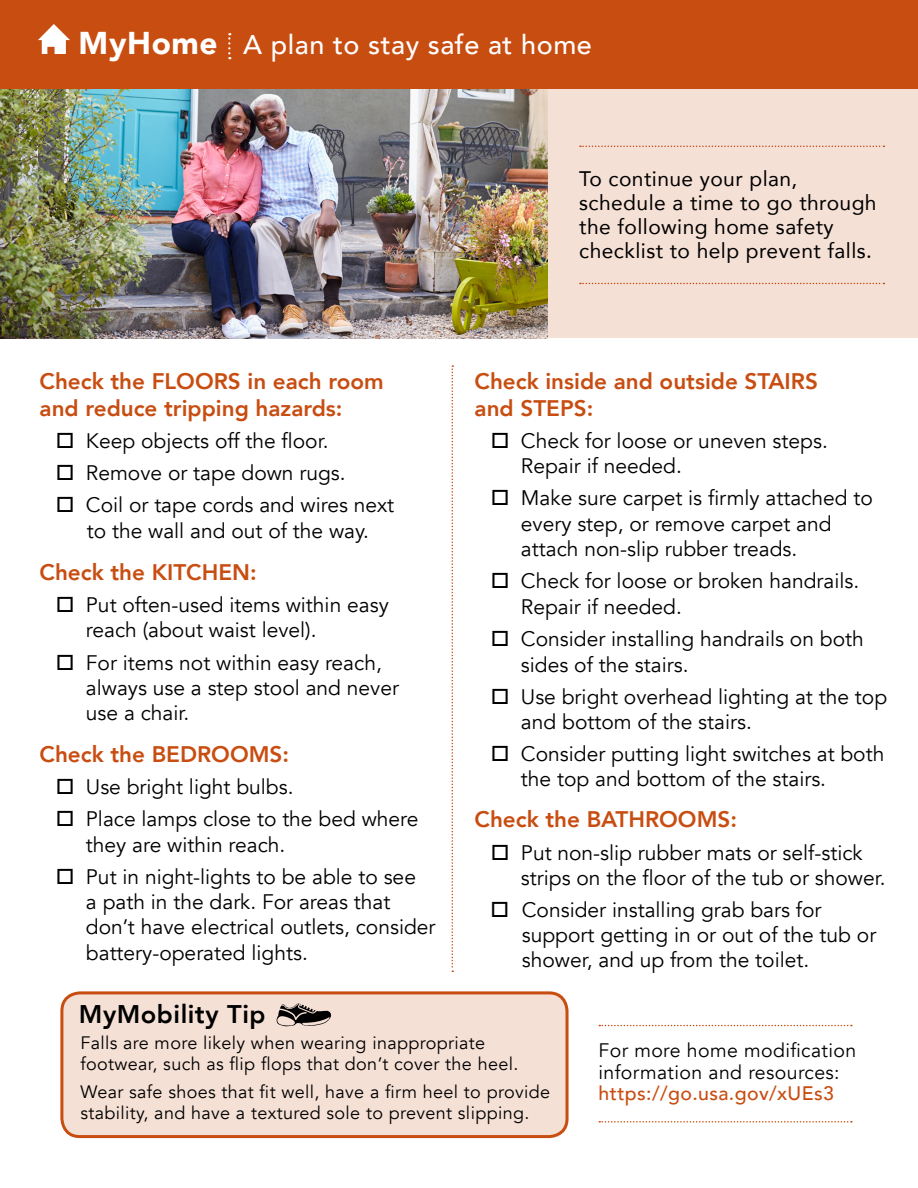
<style>
.page{position:relative;width:918px;height:1188px;background:#fff}
.page>*{position:absolute;margin:0;border:0;box-sizing:border-box;transform-origin:0 0}
.t1{font:900 31.5px "Avenir";letter-spacing:.02em;color:#fff}
.t2{font:500 27px "Avenir";letter-spacing:.02em;color:#fff}
.t3{font:800 25.5px "Avenir";letter-spacing:.02em;color:#000}
.t4{font:800 22.5px/27px "Avenir";color:#c84d11}
.t5{font:21px/25.2px "Avenir";color:#000}
.t6{font:21px/24px "Avenir";letter-spacing:.02em;color:#000}
.t7{font:19.5px "Avenir";letter-spacing:.02em;color:#000}
.t8{font:500 19.5px "Avenir";letter-spacing:.02em;color:#c84d11}
.t9{font:18px/21px "Avenir";letter-spacing:.02em;color:#000}
</style>
<div class="page">
<div style="left:61px;top:991px;width:508px;height:147px;background:#f5e0d6;border-radius:18px"></div>
<div style="left:60px;top:991px;width:508px;height:147px;border:3px solid #c84d11;border-radius:18px"></div>
<div style="left:547px;top:89px;width:371px;height:249px;background:#f5e0d6"></div>
<img style="left:0;top:89px;width:547px;height:249px">
<div style="left:0;top:0;width:918px;height:89px;background:#c84d11"></div>
<svg style="left:38px;top:24px;width:32px;height:30px"></svg>
<svg style="left:452px;top:365px;width:1px;height:607px"></svg>
<svg style="left:276px;top:1003px;width:55px;height:23px"></svg>
<svg style="left:228px;top:33px;width:2px;height:26px"></svg>
<svg style="left:580px;top:283px;width:304px;height:1px"></svg>
<svg style="left:580px;top:146px;width:304px;height:1px"></svg>
<svg style="left:599px;top:1025px;width:253px;height:1px"></svg>
<svg style="left:599px;top:1121px;width:253px;height:2px"></svg>
<p class="t1" style="left:79px;top:16px;width:141px">MyHome</p>
<p class="t2" style="left:243px;top:21px;width:350px">A plan to stay safe at home</p>
<p class="t6" style="left:579px;top:166px;width:299px">To continue your plan, schedule a time to go through the following home safety checklist to help prevent falls.</p>
<p class="t4" style="left:40px;top:367px;width:346px">Check the FLOORS in each room and reduce tripping hazards:</p>
<p class="t5" style="left:56px;top:428px;width:274px">□ Keep objects off the floor.</p>
<p class="t5" style="left:56px;top:461px;width:291px">□ Remove or tape down rugs.</p>
<p class="t5" style="left:56px;top:493px;width:340px;text-align:center">□ Coil or tape cords and wires next to the wall and out of the way.</p>
<p class="t4" style="left:40px;top:559px;width:219px">Check the KITCHEN:</p>
<p class="t5" style="left:86px;top:593px;width:304px;text-indent:-30px">□ Put often-used items within easy reach (about waist level).</p>
<p class="t5" style="left:86px;top:650px;width:315px;text-indent:-30px">□ For items not within easy reach, always use a step stool and never use a chair.</p>
<p class="t4" style="left:40px;top:741px;width:251px">Check the BEDROOMS:</p>
<p class="t5" style="left:56px;top:775px;width:239px">□ Use bright light bulbs.</p>
<p class="t5" style="left:86px;top:807px;width:334px;text-indent:-30px">□ Place lamps close to the bed where they are within reach.</p>
<p class="t5" style="left:86px;top:864px;width:351px;text-indent:-30px">□ Put in night-lights to be able to see<br>a path in the dark. For areas that don’t have electrical outlets, consider battery-operated lights.</p>
<p class="t4" style="left:475px;top:367px;width:345px">Check inside and outside STAIRS and STEPS:</p>
<p class="t5" style="left:521px;top:428px;width:308px;text-indent:-30px">□ Check for loose or uneven steps.<br>Repair if needed.</p>
<p class="t5" style="left:521px;top:486px;width:353px;text-indent:-30px">□ Make sure carpet is firmly attached to every step, or remove carpet and attach non-slip rubber treads.</p>
<p class="t5" style="left:521px;top:569px;width:340px;text-indent:-30px">□ Check for loose or broken handrails.<br>Repair if needed.</p>
<p class="t5" style="left:521px;top:626px;width:344px;text-indent:-30px">□ Consider installing handrails on both sides of the stairs.</p>
<p class="t5" style="left:521px;top:684px;width:368px;text-indent:-30px">□ Use bright overhead lighting at the top and bottom of the stairs.</p>
<p class="t5" style="left:521px;top:742px;width:365px;text-indent:-30px">□ Consider putting light switches at both the top and bottom of the stairs.</p>
<p class="t4" style="left:475px;top:806px;width:264px">Check the BATHROOMS:</p>
<p class="t5" style="left:521px;top:840px;width:366px;text-indent:-30px">□ Put non-slip rubber mats or self-stick strips on the floor of the tub or shower.</p>
<p class="t5" style="left:522px;top:898px;width:356px;text-indent:-31px">□ Consider installing grab bars for support getting in or out of the tub or shower, and up from the toilet.</p>
<p class="t3" style="left:79px;top:994px;width:188px">MyMobility Tip</p>
<p class="t9" style="left:80px;top:1032px;width:440px">Falls are more likely when wearing inappropriate footwear, such as flip flops that don’t cover the heel.</p>
<p class="t9" style="left:80px;top:1082px;width:471px">Wear safe shoes that fit well, have a firm heel to provide stability, and have a textured sole to prevent slipping.</p>
<p class="t7" style="left:598px;top:1038px;width:259px">For more home modification</p>
<p class="t7" style="left:598px;top:1061px;width:243px">information and resources:</p>
<p class="t8" style="left:598px;top:1077px;width:237px">https://go.usa.gov/xUEs3</p>
</div>
